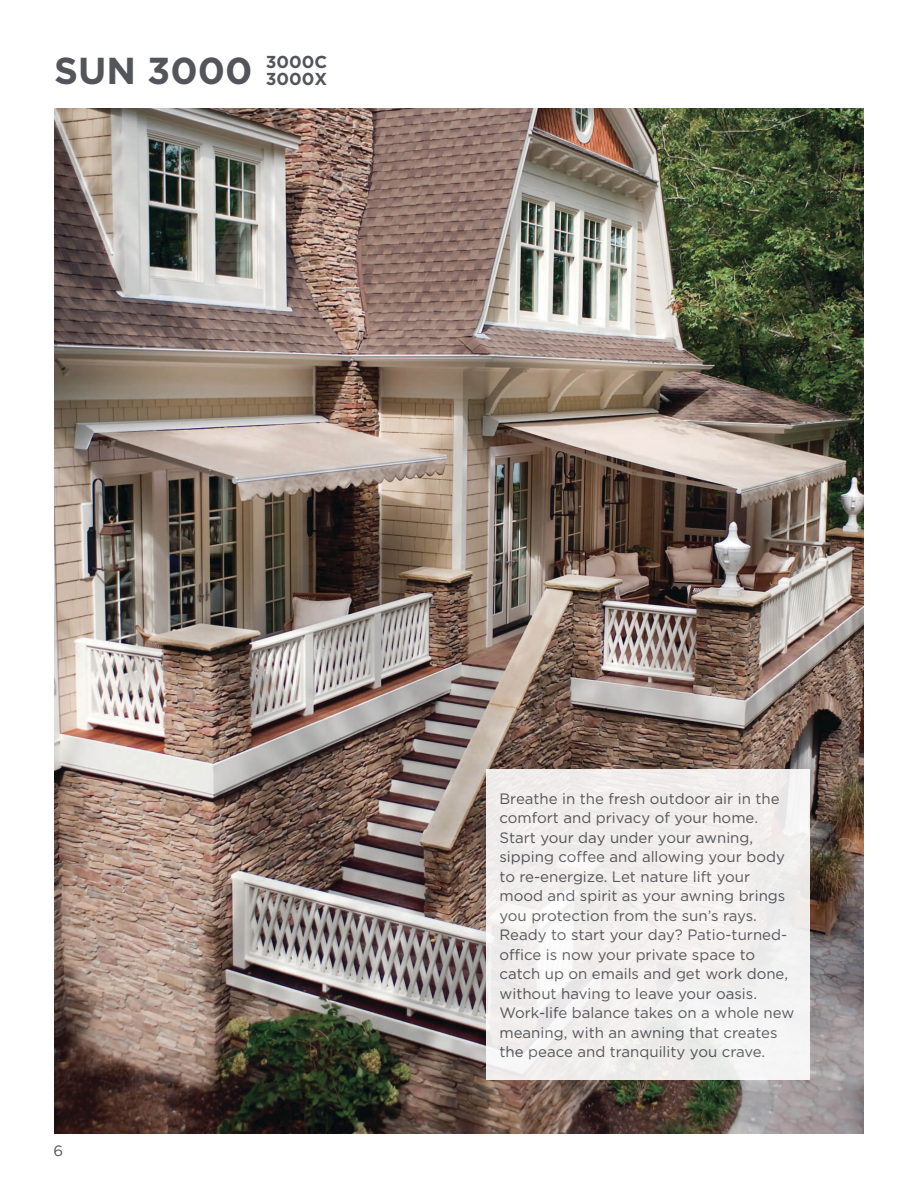
<style>
.page{position:relative;width:918px;height:1188px;background:#fff}
.page>*{position:absolute;margin:0;border:0;box-sizing:border-box;transform-origin:0 0}
.t1{font:700 37.5px "Gotham";color:#53555b}
.t2{font:700 17.25px/17.2px "Gotham";color:#53555b}
.t3{font:15px/19.5px "Gotham";color:#53555b}
</style>
<div class="page">
<img style="left:54px;top:108px;width:810px;height:1026px">
<div style="left:486px;top:770px;width:324px;height:310px;background:#f1efee"></div>
<p class="t1" style="left:54px;top:46px;width:200px">SUN 3000</p>
<p class="t2" style="left:266px;top:53px;width:63px">3000C<br>3000X</p>
<p class="t3" style="left:53px;top:1140px;width:11px">6</p>
<p class="t3" style="left:500px;top:789px;width:296px">Breathe in the fresh outdoor air in the comfort and privacy of your home.<br>Start your day under your awning, sipping coffee and allowing your body to re-energize. Let nature lift your mood and spirit as your awning brings you protection from the sun’s rays.<br>Ready to start your day? Patio-turned&shy;office is now your private space to catch up on emails and get work done, without having to leave your oasis.<br>Work-life balance takes on a whole new meaning, with an awning that creates the peace and tranquility you crave.</p>
</div>
